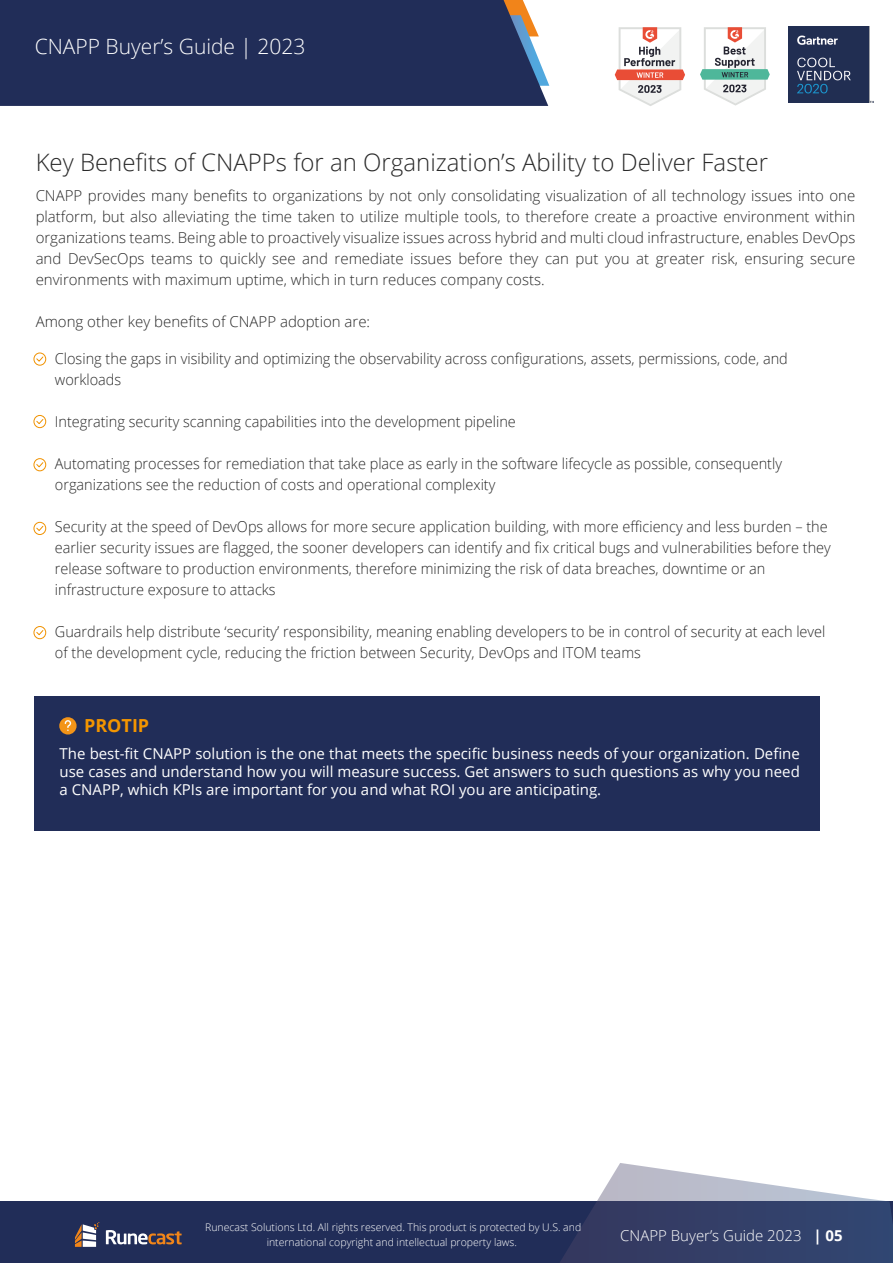
<style>
.page{position:relative;width:893px;height:1263px;background:#fff}
.page>*{position:absolute;margin:0;border:0;box-sizing:border-box;transform-origin:0 0}
.t1{font:300 24px "Open Sans";color:#292929}
.t2{font:300 21px "Open Sans";color:#fff}
.t3{font:700 18px "Open Sans";color:#f39500}
.t4{font:300 15px/21px "Open Sans";color:#292929}
.t5{font:15px/18px "Open Sans";color:#fff;text-align:justify}
.t6{font:300 15px "Open Sans";color:#fff}
.t7{font:300 10.5px/15px "Open Sans";color:#fff;text-align:center}
.s1{font-weight:700}
</style>
<div class="page">
<div style="left:0;top:1201px;width:893px;height:62px;background:#212d58"></div>
<svg style="left:106px;top:1230px;width:76px;height:14px"></svg>
<svg style="left:75px;top:1222px;width:24px;height:25px"></svg>
<svg style="left:560px;top:1163px;width:333px;height:100px"></svg>
<div style="left:0;top:0;width:548px;height:106px;background:#212d58"></div>
<img style="left:788px;top:26px;width:85px;height:77px">
<svg style="left:615px;top:27px;width:70px;height:79px"></svg>
<svg style="left:700px;top:27px;width:70px;height:79px"></svg>
<div style="left:34px;top:696px;width:785px;height:134px;background:#212d58"></div>
<div style="left:59px;top:717px;width:18px;height:17px;background:#f39418;border-radius:50%"></div>
<svg style="left:65px;top:720px;width:6px;height:11px"></svg>
<svg style="left:33px;top:352px;width:14px;height:14px"></svg>
<svg style="left:33px;top:415px;width:14px;height:14px"></svg>
<svg style="left:33px;top:458px;width:14px;height:14px"></svg>
<svg style="left:33px;top:521px;width:14px;height:14px"></svg>
<svg style="left:33px;top:626px;width:14px;height:14px"></svg>
<h2 class="t2" style="left:35px;top:32px;width:272px">CNAPP Buyer’s Guide | 2023</h2>
<h1 class="t1" style="left:36px;top:146px;width:734px">Key Benefits of CNAPPs for an Organization’s Ability to Deliver Faster</h1>
<p class="t4" style="left:36px;top:184px;width:821px;text-align:justify">CNAPP provides many benefits to organizations by not only consolidating visualization of all technology issues into one platform, but also alleviating the time taken to utilize multiple tools, to therefore create a proactive environment within organizations teams. Being able to proactively visualize issues across hybrid and multi cloud infrastructure, enables DevOps and DevSecOps teams to quickly see and remediate issues before they can put you at greater risk, ensuring secure environments with maximum uptime, which in turn reduces company costs.</p>
<p class="t4" style="left:36px;top:310px;width:336px">Among other key benefits of CNAPP adoption are:</p>
<p class="t4" style="left:55px;top:348px;width:734px">Closing the gaps in visibility and optimizing the observability across configurations, assets, permissions, code, and workloads</p>
<p class="t4" style="left:55px;top:411px;width:462px">Integrating security scanning capabilities into the development pipeline</p>
<p class="t4" style="left:55px;top:453px;width:729px">Automating processes for remediation that take place as early in the software lifecycle as possible, consequently organizations see the reduction of costs and operational complexity</p>
<p class="t4" style="left:55px;top:516px;width:777px">Security at the speed of DevOps allows for more secure application building, with more efficiency and less burden – the earlier security issues are flagged, the sooner developers can identify and fix critical bugs and vulnerabilities before they release software to production environments, therefore minimizing the risk of data breaches, downtime or an infrastructure exposure to attacks</p>
<p class="t4" style="left:55px;top:621px;width:772px">Guardrails help distribute ‘security’ responsibility, meaning enabling developers to be in control of security at each level of the development cycle, reducing the friction between Security, DevOps and ITOM teams</p>
<p class="t3" style="left:84px;top:713px;width:67px">PROTIP</p>
<p class="t5" style="left:60px;top:744px;width:742px">The best-fit CNAPP solution is the one that meets the specific business needs of your organization. Define use cases and understand how you will measure success. Get answers to such questions as why you need a CNAPP, which KPIs are important for you and what ROI you are anticipating.</p>
<p class="t7" style="left:205px;top:1220px;width:378px">Runecast Solutions Ltd. All rights reserved. This product is protected by U.S. and international copyright and intellectual property laws.</p>
<p class="t6" style="left:620px;top:1225px;width:224px">CNAPP Buyer’s Guide 2023 <span class="s1">| 05</span></p>
</div>
